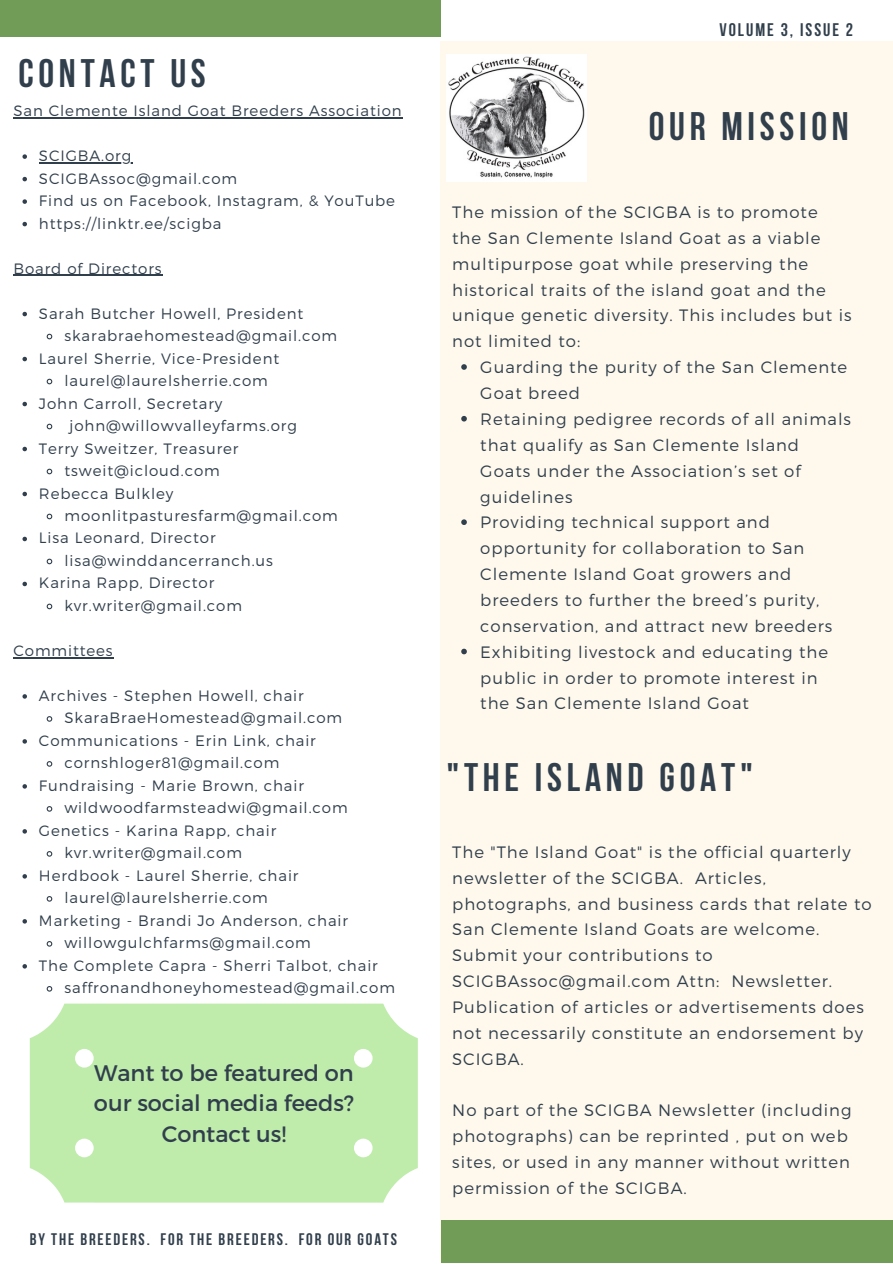
<style>
.page{position:relative;width:893px;height:1264px;background:#fff}
.page>*{position:absolute;margin:0;border:0;box-sizing:border-box;transform-origin:0 0}
.t1{font:700 39.6px "Bebas Neue";letter-spacing:.12em;color:#313f4c}
.t2{font:22.5px/30.3px "Montserrat";color:#313f4c;text-align:center}
.t3{font:700 18.15px "Bebas Neue";letter-spacing:.11em;color:#313f4c}
.t4{font:700 16.65px "Bebas Neue";letter-spacing:.11em;color:#313f4c}
.t5{font:300 16.5px/25.8px "Montserrat";letter-spacing:.06em;color:#313f4c}
.t6{font:300 15px/22.5px "Montserrat";letter-spacing:.06em;color:#313f4c}
</style>
<div class="page">
<div style="left:440px;top:42px;width:452px;height:1220px;background:#fff9ed"></div>
<div style="left:440px;top:1220px;width:452px;height:42px;background:#709c57"></div>
<svg style="left:22px;top:154px;width:5px;height:5px"></svg>
<hr style="left:39px;top:162px;width:93px;height:1px;background:#313f4c">
<svg style="left:22px;top:177px;width:5px;height:4px"></svg>
<svg style="left:22px;top:199px;width:5px;height:5px"></svg>
<svg style="left:22px;top:222px;width:5px;height:4px"></svg>
<svg style="left:22px;top:312px;width:5px;height:4px"></svg>
<svg style="left:46px;top:333px;width:7px;height:7px"></svg>
<svg style="left:22px;top:357px;width:5px;height:4px"></svg>
<svg style="left:46px;top:378px;width:7px;height:7px"></svg>
<svg style="left:22px;top:402px;width:5px;height:4px"></svg>
<svg style="left:46px;top:423px;width:7px;height:7px"></svg>
<svg style="left:22px;top:447px;width:5px;height:4px"></svg>
<svg style="left:46px;top:468px;width:7px;height:7px"></svg>
<svg style="left:22px;top:492px;width:5px;height:4px"></svg>
<svg style="left:46px;top:513px;width:7px;height:7px"></svg>
<svg style="left:22px;top:536px;width:5px;height:5px"></svg>
<svg style="left:46px;top:558px;width:7px;height:7px"></svg>
<svg style="left:22px;top:581px;width:5px;height:5px"></svg>
<svg style="left:46px;top:603px;width:7px;height:7px"></svg>
<svg style="left:22px;top:694px;width:5px;height:4px"></svg>
<svg style="left:46px;top:716px;width:7px;height:6px"></svg>
<svg style="left:22px;top:739px;width:5px;height:4px"></svg>
<svg style="left:46px;top:761px;width:7px;height:6px"></svg>
<svg style="left:22px;top:784px;width:5px;height:4px"></svg>
<svg style="left:46px;top:806px;width:7px;height:6px"></svg>
<svg style="left:22px;top:829px;width:5px;height:4px"></svg>
<svg style="left:46px;top:851px;width:7px;height:6px"></svg>
<svg style="left:22px;top:874px;width:5px;height:4px"></svg>
<svg style="left:46px;top:896px;width:7px;height:6px"></svg>
<svg style="left:22px;top:919px;width:5px;height:4px"></svg>
<svg style="left:46px;top:941px;width:7px;height:6px"></svg>
<svg style="left:22px;top:964px;width:5px;height:4px"></svg>
<svg style="left:46px;top:986px;width:7px;height:6px"></svg>
<hr style="left:13px;top:117px;width:389px;height:1px;background:#313f4c">
<hr style="left:13px;top:275px;width:149px;height:1px;background:#313f4c">
<hr style="left:13px;top:657px;width:101px;height:1px;background:#313f4c">
<div style="left:0;top:0;width:440px;height:37px;background:#709c57"></div>
<img style="left:446px;top:55px;width:141px;height:127px">
<svg style="left:461px;top:364px;width:6px;height:6px"></svg>
<svg style="left:461px;top:416px;width:6px;height:5px"></svg>
<svg style="left:461px;top:519px;width:6px;height:6px"></svg>
<svg style="left:461px;top:648px;width:6px;height:6px"></svg>
<div style="left:30px;top:1003px;width:388px;height:199px;background:#bfecab"></div>
<h1 class="t1" style="left:18px;top:58px;width:189px">CONTACT US</h1>
<p class="t6" style="left:13px;top:99px;width:389px">San Clemente Island Goat Breeders Association</p>
<p class="t6" style="left:39px;top:144px;width:357px">SCIGBA.org<br>SCIGBAssoc@gmail.com<br>Find us on Facebook, Instagram, &amp; YouTube https://linktr.ee/scigba</p>
<p class="t6" style="left:13px;top:256px;width:150px">Board of Directors</p>
<p class="t6" style="left:39px;top:301px;width:266px">Sarah Butcher Howell, President</p>
<p class="t6" style="left:64px;top:324px;width:274px">skarabraehomestead@gmail.com</p>
<p class="t6" style="left:39px;top:346px;width:242px">Laurel Sherrie, Vice-President</p>
<p class="t6" style="left:64px;top:369px;width:205px">laurel@laurelsherrie.com</p>
<p class="t6" style="left:39px;top:391px;width:185px">John Carroll, Secretary</p>
<p class="t6" style="left:69px;top:413px;width:229px">john@willowvalleyfarms.org</p>
<p class="t6" style="left:39px;top:436px;width:201px">Terry Sweitzer, Treasurer</p>
<p class="t6" style="left:64px;top:458px;width:157px">tsweit@icloud.com</p>
<p class="t6" style="left:39px;top:481px;width:136px">Rebecca Bulkley</p>
<p class="t6" style="left:64px;top:503px;width:275px">moonlitpasturesfarm@gmail.com</p>
<p class="t6" style="left:39px;top:526px;width:178px">Lisa Leonard, Director</p>
<p class="t6" style="left:64px;top:548px;width:210px">lisa@winddancerranch.us</p>
<p class="t6" style="left:39px;top:571px;width:177px">Karina Rapp, Director</p>
<p class="t6" style="left:64px;top:593px;width:179px">kvr.writer@gmail.com</p>
<p class="t6" style="left:13px;top:638px;width:101px">Committees</p>
<p class="t6" style="left:39px;top:683px;width:266px">Archives - Stephen Howell, chair</p>
<p class="t6" style="left:64px;top:706px;width:279px">SkaraBraeHomestead@gmail.com</p>
<p class="t6" style="left:39px;top:728px;width:278px">Communications - Erin Link, chair</p>
<p class="t6" style="left:64px;top:751px;width:216px">cornshloger81@gmail.com</p>
<p class="t6" style="left:39px;top:773px;width:266px">Fundraising - Marie Brown, chair</p>
<p class="t6" style="left:64px;top:796px;width:285px">wildwoodfarmsteadwi@gmail.com</p>
<p class="t6" style="left:39px;top:818px;width:239px">Genetics - Karina Rapp, chair</p>
<p class="t6" style="left:64px;top:841px;width:179px">kvr.writer@gmail.com</p>
<p class="t6" style="left:39px;top:863px;width:261px">Herdbook - Laurel Sherrie, chair</p>
<p class="t6" style="left:64px;top:886px;width:205px">laurel@laurelsherrie.com</p>
<p class="t6" style="left:39px;top:908px;width:310px">Marketing - Brandi Jo Anderson, chair</p>
<p class="t6" style="left:64px;top:931px;width:248px">willowgulchfarms@gmail.com</p>
<p class="t6" style="left:39px;top:953px;width:340px">The Complete Capra - Sherri Talbot, chair</p>
<p class="t6" style="left:64px;top:976px;width:332px">saffronandhoneyhomestead@gmail.com</p>
<h2 class="t2" style="left:94px;top:1056px;width:261px">Want to be featured on our social media feeds?<br>Contact us!</h2>
<p class="t4" style="left:30px;top:1232px;width:368px">BY THE BREEDERS. FOR THE BREEDERS. FOR OUR GOATS</p>
<p class="t3" style="left:719px;top:22px;width:135px">VOLUME 3, ISSUE 2</p>
<h1 class="t1" style="left:648px;top:110px;width:202px">OUR MISSION</h1>
<p class="t5" style="left:452px;top:198px;width:401px">The mission of the SCIGBA is to promote<br>the San Clemente Island Goat as a viable multipurpose goat while preserving the historical traits of the island goat and the unique genetic diversity. This includes but is not limited to:</p>
<p class="t5" style="left:480px;top:353px;width:372px">Guarding the purity of the San Clemente Goat breed<br>Retaining pedigree records of all animals that qualify as San Clemente Island Goats under the Association’s set of guidelines<br>Providing technical support and opportunity for collaboration to San Clemente Island Goat growers and breeders to further the breed’s purity, conservation, and attract new breeders Exhibiting livestock and educating the public in order to promote interest in<br>the San Clemente Island Goat</p>
<h1 class="t1" style="left:446px;top:760px;width:308px">"THE ISLAND GOAT"</h1>
<p class="t5" style="left:452px;top:838px;width:421px">The "The Island Goat" is the official quarterly newsletter of the SCIGBA. Articles, photographs, and business cards that relate to San Clemente Island Goats are welcome.<br>Submit your contributions to SCIGBAssoc@gmail.com Attn: Newsletter.<br>Publication of articles or advertisements does not necessarily constitute an endorsement by SCIGBA.</p>
<p class="t5" style="left:452px;top:1096px;width:401px">No part of the SCIGBA Newsletter (including photographs) can be reprinted , put on web sites, or used in any manner without written permission of the SCIGBA.</p>
</div>
